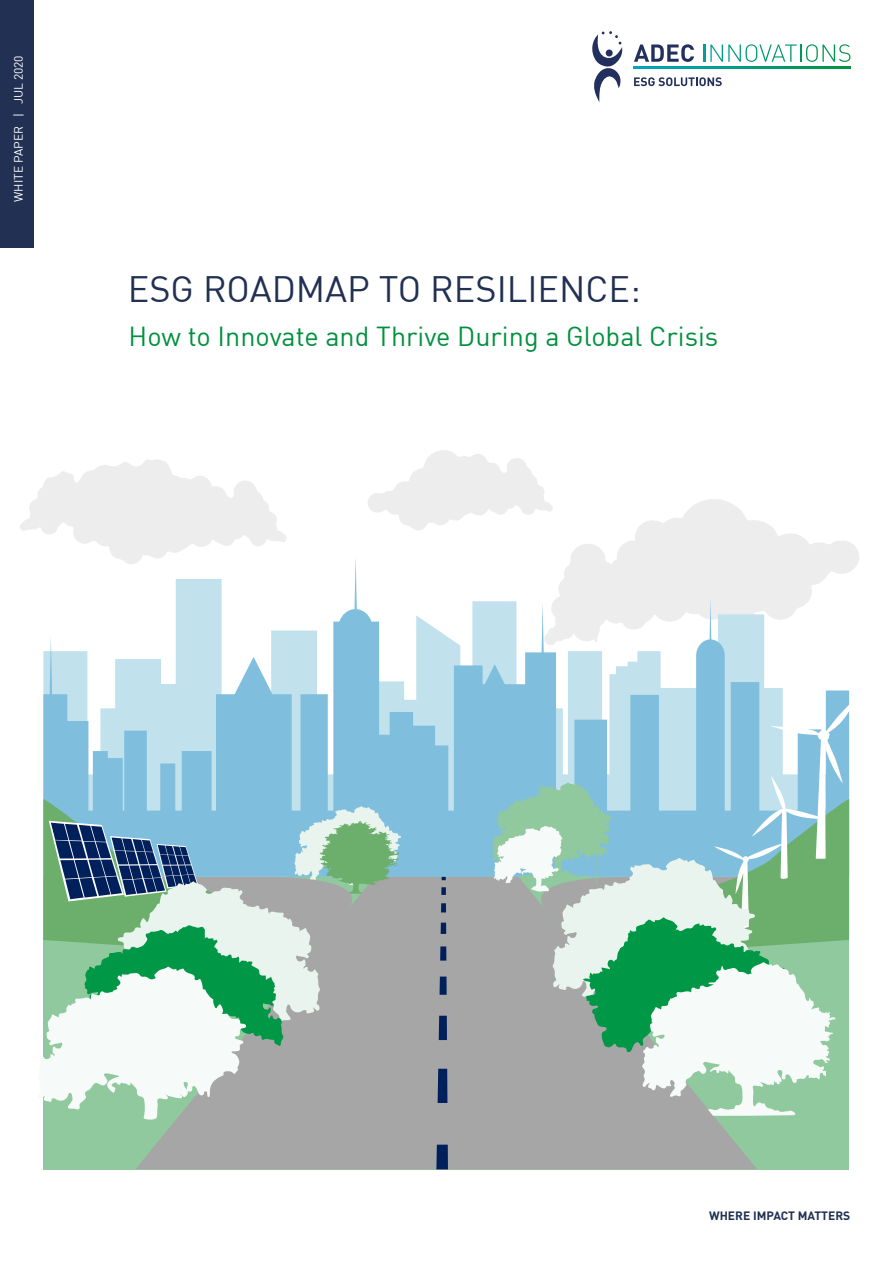
<style>
.page{position:relative;width:893px;height:1263px;background:#fff}
.page>*{position:absolute;margin:0;border:0;box-sizing:border-box;transform-origin:0 0}
.t1{font:36px "DIN";color:#213053}
.t2{font:27px "DIN";color:#00913e}
.t3{font:12px "DIN";color:#fff}
.t4{font:700 12px "DIN";color:#213053}
</style>
<div class="page">
<div style="left:0;top:0;width:34px;height:248px;background:#213053"></div>
<svg style="left:592px;top:31px;width:31px;height:71px"></svg>
<svg style="left:634px;top:67px;width:216px;height:1px"></svg>
<svg style="left:704px;top:44px;width:146px;height:18px"></svg>
<svg style="left:634px;top:44px;width:60px;height:18px"></svg>
<svg style="left:634px;top:77px;width:88px;height:9px"></svg>
<svg style="left:571px;top:499px;width:288px;height:73px"></svg>
<svg style="left:20px;top:459px;width:267px;height:97px"></svg>
<svg style="left:368px;top:450px;width:185px;height:80px"></svg>
<div style="left:43px;top:877px;width:806px;height:292px;background:#8fc99d"></div>
<svg style="left:43px;top:556px;width:806px;height:137px"></svg>
<div style="left:136px;top:1120px;width:621px;height:49px;background:#a6a6a6"></div>
<div style="left:436px;top:1145px;width:12px;height:24px;background:#00205c"></div>
<svg style="left:43px;top:693px;width:807px;height:427px"></svg>
<p class="t3" style="left:11px;top:202px;width:148px;rotate:-90deg">WHITE PAPER | JUL 2020</p>
<h1 class="t1" style="left:128px;top:267px;width:514px">ESG ROADMAP TO RESILIENCE:</h1>
<p class="t2" style="left:129px;top:319px;width:591px">How to Innovate and Thrive During a Global Crisis</p>
<p class="t4" style="left:709px;top:1208px;width:143px">WHERE IMPACT MATTERS</p>
</div>
